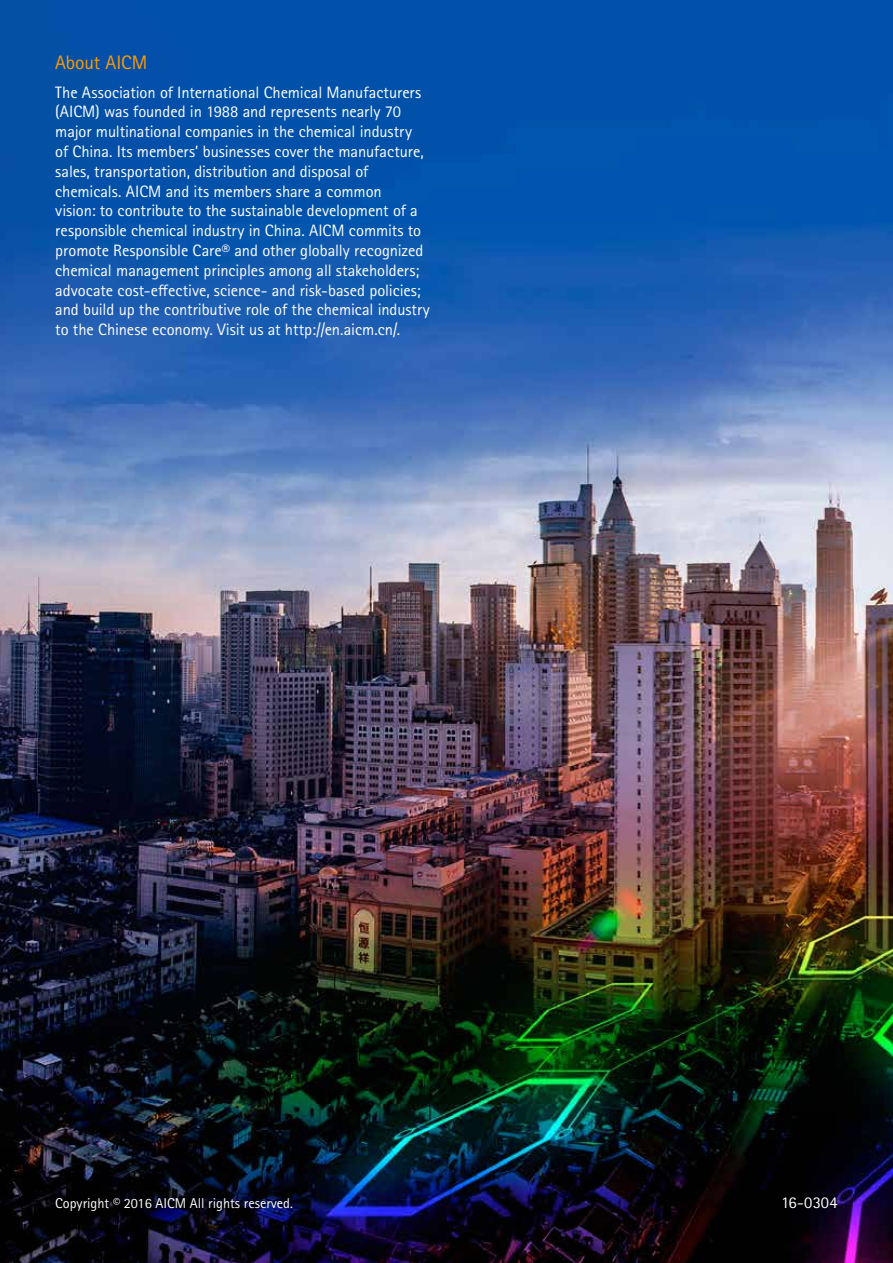
<style>
.page{position:relative;width:893px;height:1263px;background:#fff}
.page>*{position:absolute;margin:0;border:0;box-sizing:border-box;transform-origin:0 0}
.t1{font:19.5px "Rotis Sans Seriffor ACN";letter-spacing:-.01em;color:#ff9b00}
.t2{font:16.5px/19.8px "Rotis Sans Seriffor ACN";letter-spacing:-.005em;color:#fff}
.t3{font:14.25px "Rotis Sans Seriffor ACN";color:#fff}
</style>
<div class="page">
<img style="left:0;top:0;width:893px;height:1263px">
<p class="t1" style="left:55px;top:51px;width:93px">About AICM</p>
<p class="t2" style="left:55px;top:82px;width:376px">The Association of International Chemical Manufacturers (AICM) was founded in 1988 and represents nearly 70 major multinational companies in the chemical industry<br>of China. Its members’ businesses cover the manufacture, sales, transportation, distribution and disposal of chemicals. AICM and its members share a common<br>vision: to contribute to the sustainable development of a responsible chemical industry in China. AICM commits to promote Responsible Care® and other globally recognized chemical management principles among all stakeholders; advocate cost-effective, science- and risk-based policies; and build up the contributive role of the chemical industry to the Chinese economy. Visit us at http://en.aicm.cn/.</p>
<p class="t3" style="left:55px;top:1194px;width:239px">Copyright © 2016 AICM All rights reserved.</p>
<p class="t2" style="left:781px;top:1192px;width:58px">16-0304</p>
</div>
